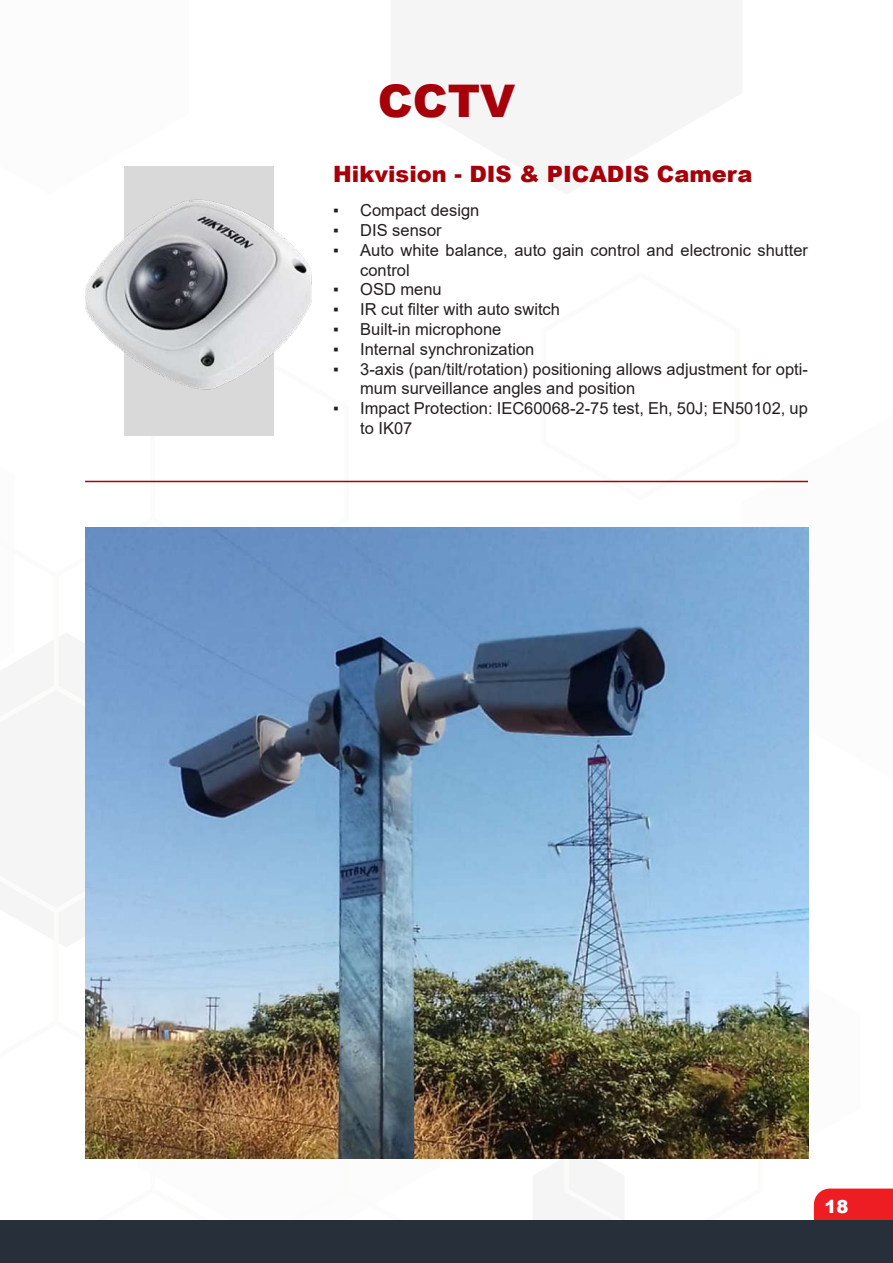
<style>
.page{position:relative;width:893px;height:1263px;background:#fff}
.page>*{position:absolute;margin:0;border:0;box-sizing:border-box;transform-origin:0 0}
.t1{font:900 45px "Arial";color:#a6000b}
.t2{font:900 22.5px "Arial";color:#a6000b}
.t3{font:900 18px "Arial";color:#fff}
.t4{font:16.5px/19.8px "Arial";color:#231f20}
</style>
<div class="page">
<svg style="left:808px;top:967px;width:1px;height:188px"></svg>
<svg style="left:766px;top:480px;width:43px;height:306px"></svg>
<div style="left:814px;top:1188px;width:79px;height:32px;background:#ee1d23"></div>
<div style="left:0;top:1220px;width:893px;height:43px;background:#262f3a"></div>
<img style="left:85px;top:166px;width:227px;height:270px">
<hr style="left:85px;top:481px;width:723px;height:1px;background:#a6000b">
<img style="left:85px;top:527px;width:723px;height:632px">
<h1 class="t1" style="left:378px;top:69px;width:139px">CCTV</h1>
<h2 class="t2" style="left:333px;top:157px;width:421px">Hikvision - DIS &amp; PICADIS Camera</h2>
<p class="t4" style="left:333px;top:200px;width:148px">▪ Compact design</p>
<p class="t4" style="left:333px;top:220px;width:110px">▪ DIS sensor</p>
<p class="t4" style="left:360px;top:240px;width:449px;text-indent:-27px">▪ Auto white balance, auto gain control and electronic shutter control</p>
<p class="t4" style="left:333px;top:280px;width:110px">▪ OSD menu</p>
<p class="t4" style="left:333px;top:299px;width:228px">▪ IR cut filter with auto switch</p>
<p class="t4" style="left:333px;top:319px;width:170px">▪ Built-in microphone</p>
<p class="t4" style="left:333px;top:339px;width:203px">▪ Internal synchronization</p>
<p class="t4" style="left:360px;top:359px;width:449px;text-indent:-27px">▪ 3-axis (pan/tilt/rotation) positioning allows adjustment for opti&shy;mum surveillance angles and position</p>
<p class="t4" style="left:360px;top:398px;width:449px;text-indent:-27px">▪ Impact Protection: IEC60068-2-75 test, Eh, 50J; EN50102, up to IK07</p>
<p class="t3" style="left:825px;top:1193px;width:26px">18</p>
</div>
